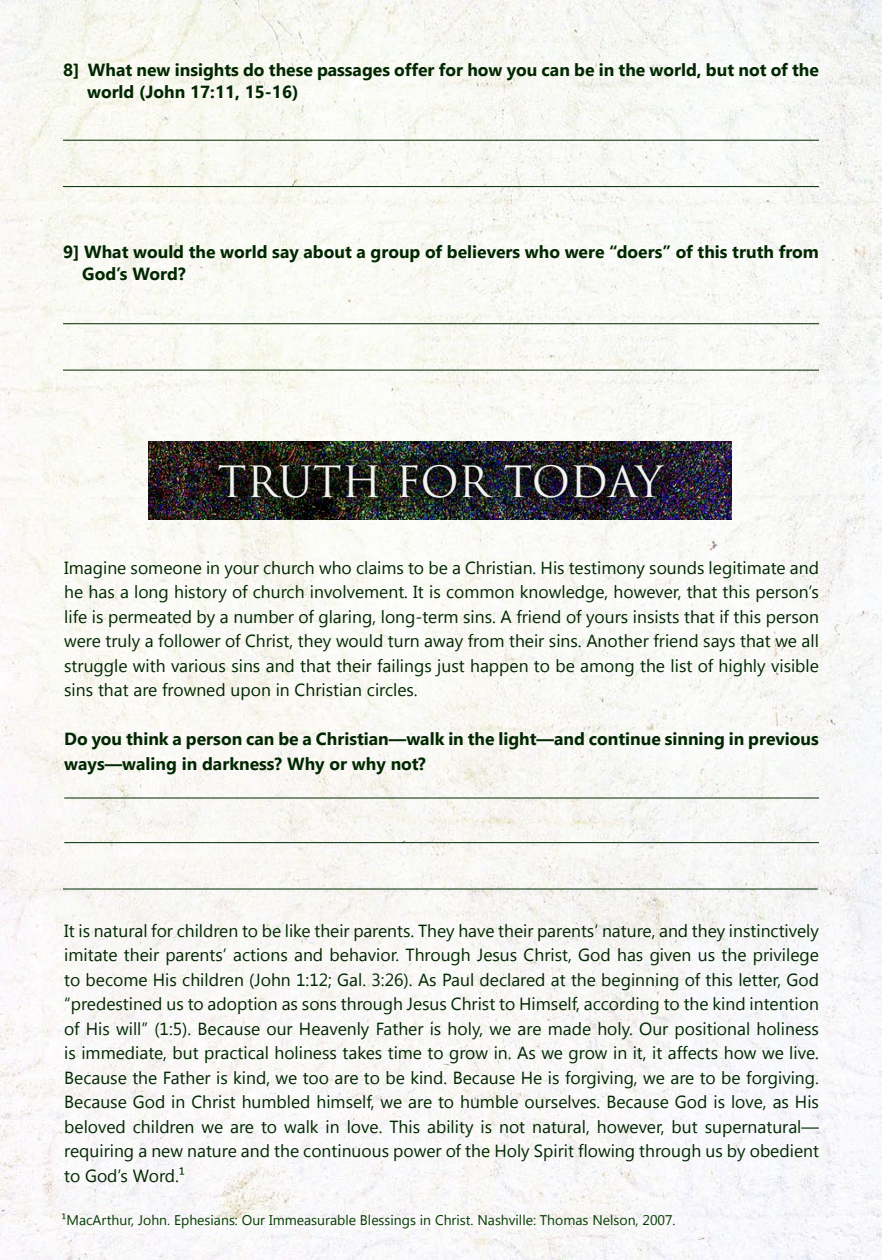
<style>
.page{position:relative;width:882px;height:1260px;background:#f9f9f6}
.page>*{position:absolute;margin:0;border:0;box-sizing:border-box;transform-origin:0 0}
.t1{font:42px "Trajan Pro 3";letter-spacing:-.005em;color:#f2f2f1}
.t2{font:17.5px/24.5px "Segoe UI";color:#002700;text-align:justify}
.t3{font:700 17.5px/22.8px "Segoe UI";color:#002700}
.t4{font:14px "Segoe UI";color:#043c00}
</style>
<div class="page">
<img style="left:149px;top:442px;width:583px;height:78px">
<div style="left:194px;top:439px;width:495px;height:84px;background:#000;opacity:.54"></div>
<hr style="left:64px;top:798px;width:755px;height:1px;background:#002700">
<hr style="left:64px;top:842px;width:755px;height:1px;background:#002700">
<hr style="left:63px;top:889px;width:755px;height:1px;background:#002700">
<hr style="left:63px;top:140px;width:756px;height:1px;background:#002700">
<hr style="left:63px;top:186px;width:756px;height:1px;background:#002700">
<hr style="left:63px;top:323px;width:756px;height:1px;background:#002700">
<hr style="left:63px;top:370px;width:756px;height:1px;background:#002700">
<p class="t3" style="left:87px;top:58px;width:733px;text-indent:-24px">8] What new insights do these passages offer for how you can be in the world, but not of the world (John 17:11, 15-16)</p>
<p class="t3" style="left:82px;top:240px;width:738px;text-indent:-19px">9] What would the world say about a group of believers who were “doers” of this truth from<br>God’s Word?</p>
<h1 class="t1" style="left:217px;top:453px;width:447px">TRUTH FOR TODAY</h1>
<p class="t2" style="left:64px;top:555px;width:756px">Imagine someone in your church who claims to be a Christian. His testimony sounds legitimate and he has a long history of church involvement. It is common knowledge, however, that this person’s life is permeated by a number of glaring, long-term sins. A friend of yours insists that if this person were truly a follower of Christ, they would turn away from their sins. Another friend says that we all struggle with various sins and that their failings just happen to be among the list of highly visible sins that are frowned upon in Christian circles.</p>
<p class="t3" style="left:64px;top:727px;width:756px;line-height:24.5px">Do you think a person can be a Christian—walk in the light—and continue sinning in previous ways—waling in darkness? Why or why not?</p>
<p class="t2" style="left:64px;top:918px;width:756px">It is natural for children to be like their parents. They have their parents’ nature, and they instinctively imitate their parents’ actions and behavior. Through Jesus Christ, God has given us the privilege to become His children (John 1:12; Gal. 3:26). As Paul declared at the beginning of this letter, God “predestined us to adoption as sons through Jesus Christ to Himself, according to the kind intention of His will” (1:5). Because our Heavenly Father is holy, we are made holy. Our positional holiness is immediate, but practical holiness takes time to grow in. As we grow in it, it affects how we live.<br>Because the Father is kind, we too are to be kind. Because He is forgiving, we are to be forgiving.<br>Because God in Christ humbled himself, we are to humble ourselves. Because God is love, as His beloved children we are to walk in love. This ability is not natural, however, but supernatural— requiring a new nature and the continuous power of the Holy Spirit flowing through us by obedient to God’s Word.¹</p>
<p class="t4" style="left:62px;top:1210px;width:616px">¹MacArthur, John. Ephesians: Our Immeasurable Blessings in Christ. Nashville: Thomas Nelson, 2007.</p>
</div>
